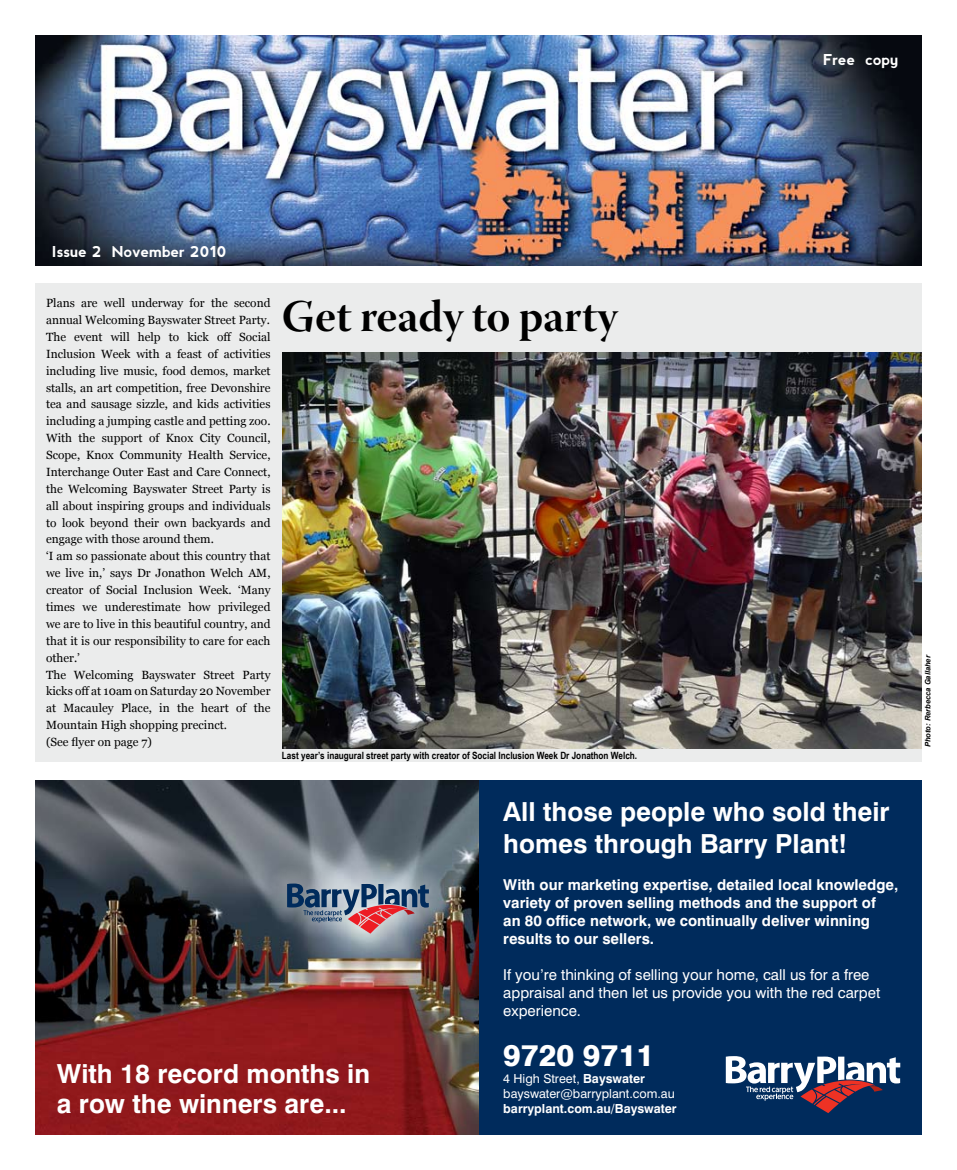
<style>
.page{position:relative;width:957px;height:1170px;background:#fff}
.page>*{position:absolute;margin:0;border:0;box-sizing:border-box;transform-origin:0 0}
.t1{font:45px "Warnock Pro Bold Disp";letter-spacing:.005em;color:#000}
.t2{font:800 30px "Swiss 721 BT";color:#fff}
.t3{font:700 26.25px/31.5px "Swiss 721 BT";color:#fff}
.t4{font:700 15px/18px "Swiss 721 BT";color:#fff}
.t5{font:15px/18px "Swiss 721 BT";color:#fff}
.t6{font:700 15px "nevis";color:#fff}
.t7{font:12.5px/15px "Swiss 721 BT";color:#fff}
.t8{font:700 12.5px "Swiss 721 BT";color:#fff}
.t9{font:11.88px/16.9px "Georgia";color:#000}
.t10{font:700 10px "Arial Narrow";color:#000}
.t11{font:italic 700 7.5px "Arial";color:#000}
.s1{font-weight:700}
</style>
<div class="page">
<div style="left:35px;top:283px;width:886px;height:479px;background:#ebecec"></div>
<img style="left:35px;top:35px;width:886px;height:231px">
<div style="left:35px;top:780px;width:886px;height:354px;background:#002b5c"></div>
<svg style="left:726px;top:1056px;width:174px;height:56px"></svg>
<img style="left:35px;top:780px;width:443px;height:354px">
<div style="left:269px;top:865px;width:176px;height:85px;background:#fff;opacity:.45"></div>
<svg style="left:287px;top:883px;width:142px;height:50px"></svg>
<img style="left:282px;top:352px;width:639px;height:396px">
<p class="t6" style="left:823px;top:51px;width:77px">Free copy</p>
<p class="t6" style="left:52px;top:243px;width:176px">Issue 2 November 2010</p>
<p class="t9" style="left:46px;top:295px;width:226px">Plans are well underway for the second annual Welcoming Bayswater Street Party.<br>The event will help to kick off Social Inclusion Week with a feast of activities including live music, food demos, market stalls, an art competition, free Devonshire tea and sausage sizzle, and kids activities including a jumping castle and petting zoo.<br>With the support of Knox City Council, Scope, Knox Community Health Service, Interchange Outer East and Care Connect, the Welcoming Bayswater Street Party is all about inspiring groups and individuals to look beyond their own backyards and engage with those around them.<br>‘I am so passionate about this country that we live in,’ says Dr Jonathon Welch AM, creator of Social Inclusion Week. ‘Many times we underestimate how privileged we are to live in this beautiful country, and that it is our responsibility to care for each other.’<br>The Welcoming Bayswater Street Party kicks off at 10am on Saturday 20 November at Macauley Place, in the heart of the Mountain High shopping precinct.<br>(See flyer on page 7)</p>
<h1 class="t1" style="left:282px;top:289px;width:337px">Get ready to party</h1>
<p class="t10" style="left:282px;top:748px;width:357px">Last year’s inaugural street party with creator of Social Inclusion Week Dr Jonathon Welch.</p>
<h3 class="t3" style="left:57px;top:1058px;width:315px;line-height:30px">With 18 record months in a row the winners are...</h3>
<h3 class="t3" style="left:503px;top:795px;width:388px">All those people who sold their homes through Barry Plant!</h3>
<p class="t4" style="left:503px;top:875px;width:396px">With our marketing expertise, detailed local knowledge, variety of proven selling methods and the support of<br>an 80 office network, we continually deliver winning results to our sellers.</p>
<p class="t5" style="left:503px;top:965px;width:378px">If you’re thinking of selling your home, call us for a free appraisal and then let us provide you with the red carpet experience.</p>
<h2 class="t2" style="left:503px;top:1036px;width:152px">9720 9711</h2>
<p class="t7" style="left:503px;top:1070px;width:173px">4 High Street, <span class="s1">Bayswater </span>bayswater@barryplant.com.au</p>
<p class="t8" style="left:503px;top:1100px;width:175px">barryplant.com.au/Bayswater</p>
<p class="t11" style="left:923px;top:747px;width:94px;rotate:-90deg">Photo: Rerbecca Gallaher</p>
</div>
